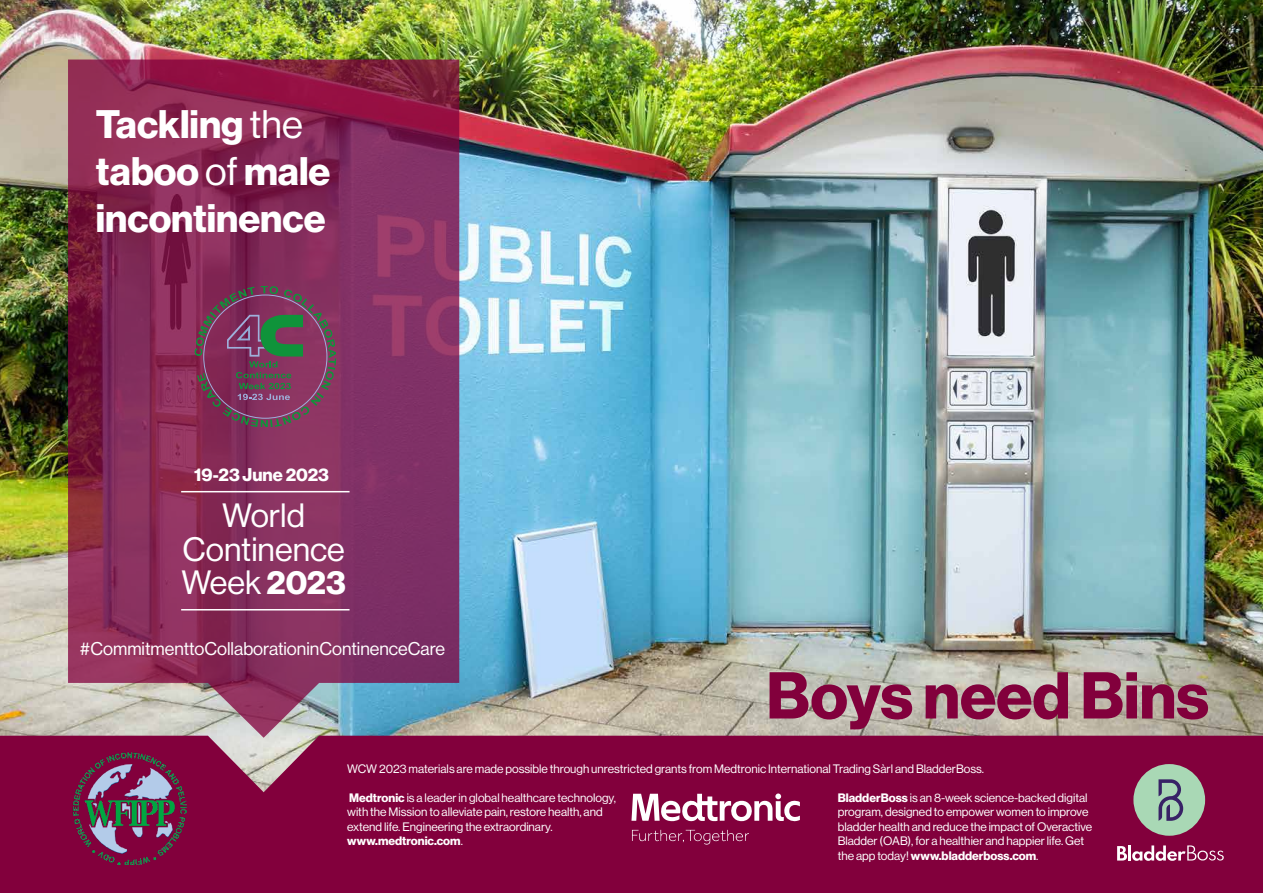
<style>
.page{position:relative;width:1263px;height:893px;background:#fff}
.page>*{position:absolute;margin:0;border:0;box-sizing:border-box;transform-origin:0 0}
.t1{font:64.65px "N Haas Grotesk DS Pro 75 Bd";color:#82003c}
.t2{font:39px/46.8px "N Haas Grotesk DS Pro 75 Bd";color:#fff}
.t3{font:33px/33.6px "N Haas Grotesk DS Pro 55 Rg";color:#fff;text-align:center}
.t4{font:18px "N Haas Grotesk DS Pro 55 Rg";color:#fff}
.t5{font:18px "N Haas Grotesk DS Pro 75 Bd";color:#fff}
.t6{font:12px/14.4px "N Haas Grotesk DS Pro 55 Rg";color:#fff}
.t7{font:12px "N Haas Grotesk DS Pro 75 Bd";color:#fff}
.s1{font-family:"N Haas Grotesk DS Pro 55 Rg"}
.s2{font-family:"N Haas Grotesk DS Pro 75 Bd"}
</style>
<div class="page">
<img style="left:0;top:0;width:1263px;height:736px">
<div style="left:0;top:736px;width:1263px;height:157px;background:#82003c"></div>
<svg style="left:68px;top:60px;width:391px;height:678px;background:#873560"></svg>
<hr style="left:181px;top:491px;width:169px;height:1px;background:#fff">
<hr style="left:181px;top:609px;width:169px;height:1px;background:#fff">
<svg style="left:195px;top:286px;width:141px;height:141px;background:#75405b"></svg>
<img style="left:72px;top:751px;width:114px;height:113px">
<svg style="left:631px;top:793px;width:169px;height:29px"></svg>
<svg style="left:632px;top:830px;width:117px;height:15px;background:#911f54"></svg>
<svg style="left:1117px;top:845px;width:107px;height:15px"></svg>
<div style="left:1133px;top:764px;width:72px;height:72px;background:#a9d8b5;border-radius:50%"></div>
<svg style="left:1158px;top:779px;width:25px;height:42px"></svg>
<h2 class="t2" style="left:96px;top:102px;width:236px">Tackling <span class="s1">the </span>taboo <span class="s1">of</span> male incontinence</h2>
<h3 class="t5" style="left:194px;top:464px;width:136px">19-23 June 2023</h3>
<h3 class="t3" style="left:181px;top:499px;width:166px">World<br>Continence<br>Week <span class="s2">2023</span></h3>
<h3 class="t4" style="left:80px;top:638px;width:367px">#CommitmenttoCollaborationinContinenceCare</h3>
<h1 class="t1" style="left:766px;top:658px;width:444px">Boys need Bins</h1>
<p class="t6" style="left:347px;top:762px;width:638px">WCW 2023 materials are made possible through unrestricted grants from Medtronic International Trading Sàrl and BladderBoss.</p>
<p class="t6" style="left:347px;top:791px;width:270px"><span class="s2">Medtronic</span> is a leader in global healthcare technology, with the Mission to alleviate pain, restore health, and extend life. Engineering the extraordinary.</p>
<p class="t7" style="left:347px;top:834px;width:117px">www.medtronic.com<span class="s1">.</span></p>
<p class="t6" style="left:838px;top:791px;width:256px"><span class="s2">BladderBoss</span> is an 8-week science-backed digital program, designed to empower women to improve bladder health and reduce the impact of Overactive Bladder (OAB), for a healthier and happier life. Get</p>
<p class="t7" style="left:838px;top:848px;width:202px"><span class="s1">the app today!</span> www.bladderboss.com<span class="s1">.</span></p>
</div>
